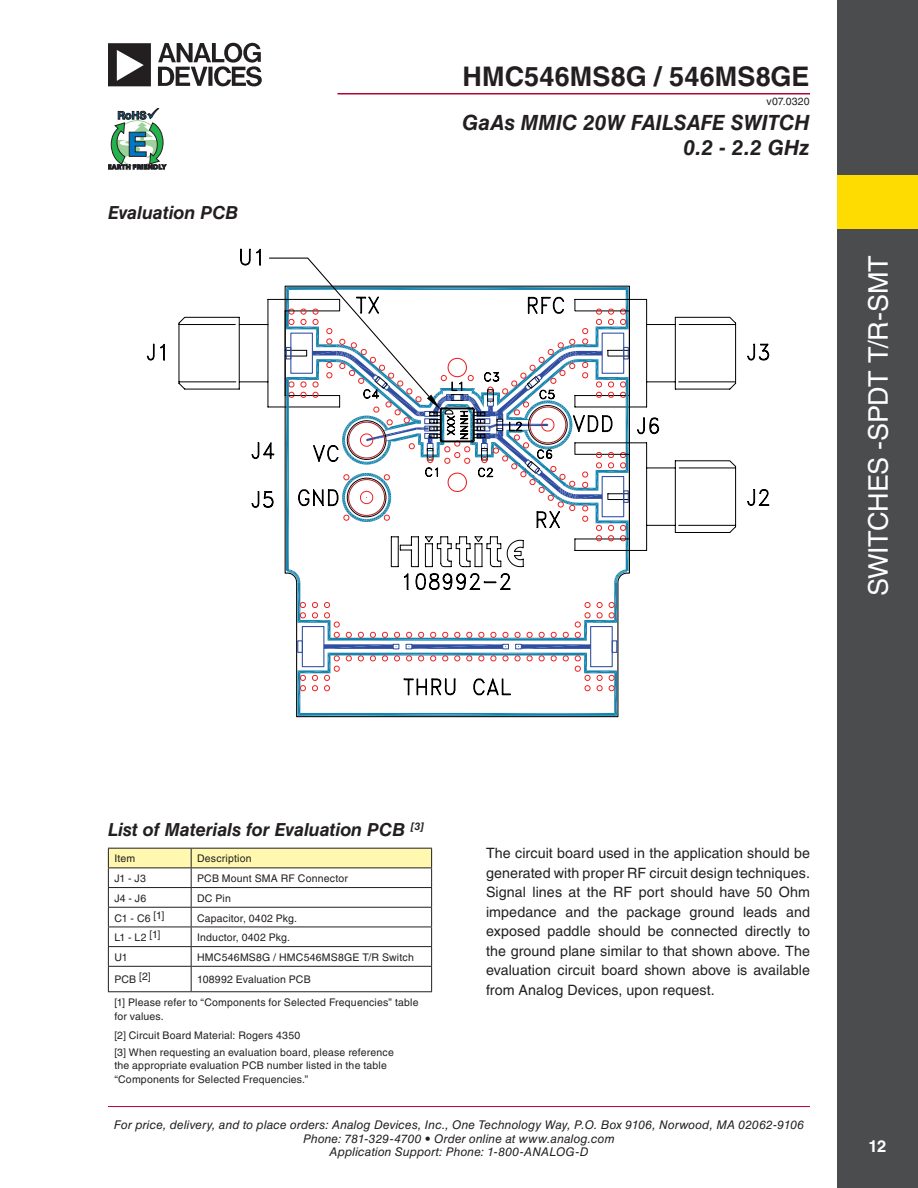
<style>
.page{position:relative;width:918px;height:1188px;background:#fff}
.page>*{position:absolute;margin:0;border:0;box-sizing:border-box;transform-origin:0 0}
.t1{font:27px "Helvetica LT Std";letter-spacing:-.015em;color:#fff}
.t2{font:700 27px "Helvetica LT Std";letter-spacing:.005em;color:#231f20}
.t3{font:italic 700 21px/25.2px "Helvetica LT Std";color:#231f20;text-align:right}
.t4{font:italic 700 18px "Helvetica LT Std";letter-spacing:-.005em;color:#231f20}
.t5{font:700 16.5px "Helvetica LT Std";color:#fff}
.t6{font:14.25px/19.5px "Helvetica LT Std";letter-spacing:.005em;color:#231f20;text-align:justify}
.t7{font:italic 12px/13.5px "Helvetica LT Std";letter-spacing:.01em;color:#231f20;text-align:center}
.t8{font:10.5px/13.5px "Helvetica LT Std";letter-spacing:.015em;color:#231f20}
</style>
<div class="page">
<div style="left:837px;top:0;width:81px;height:1188px;background:#4b4c4d"></div>
<hr style="left:108px;top:1106px;width:702px;height:1px;background:#b30437">
<hr style="left:338px;top:93px;width:472px;height:1px;background:#b30437">
<div style="left:837px;top:175px;width:81px;height:54px;background:#ffdc01"></div>
<svg style="left:108px;top:43px;width:154px;height:43px"></svg>
<svg style="left:108px;top:108px;width:58px;height:61px"></svg>
<svg style="left:108px;top:848px;width:324px;height:144px"></svg>
<hr style="left:108px;top:992px;width:83px;height:1px;background:#231f20">
<hr style="left:191px;top:992px;width:241px;height:1px;background:#231f20">
<svg style="left:146px;top:343px;width:624px;height:163px"></svg>
<svg style="left:178px;top:316px;width:559px;height:400px"></svg>
<svg style="left:240px;top:248px;width:420px;height:260px"></svg>
<p class="t4" style="left:108px;top:201px;width:132px">Evaluation PCB</p>
<h1 class="t2" style="left:463px;top:60px;width:349px">HMC546MS8G / 546MS8GE</h1>
<p class="t8" style="left:766px;top:94px;width:45px">v07.0320</p>
<h2 class="t3" style="left:462px;top:109px;width:349px">GaAs MMIC 20W FAILSAFE SWITCH<br>0.2 - 2.2 GHz</h2>
<h1 class="t1" style="left:863px;top:596px;width:342px;rotate:-90deg">SWITCHES -SPDT T/R-SMT</h1>
<p class="t4" style="left:108px;top:819px;width:318px">List of Materials for Evaluation PCB <sup>[3]</sup></p>
<p class="t8" style="left:114px;top:852px;width:22px">Item</p>
<p class="t8" style="left:197px;top:852px;width:56px">Description</p>
<p class="t8" style="left:114px;top:872px;width:33px">J1 - J3</p>
<p class="t8" style="left:197px;top:872px;width:152px">PCB Mount SMA RF Connector</p>
<p class="t8" style="left:114px;top:891px;width:33px">J4 - J6</p>
<p class="t8" style="left:197px;top:891px;width:35px">DC Pin</p>
<p class="t8" style="left:114px;top:911px;width:52px">C1 - C6 [1]</p>
<p class="t8" style="left:197px;top:911px;width:101px">Capacitor, 0402 Pkg.</p>
<p class="t8" style="left:114px;top:931px;width:48px">L1 - L2 [1]</p>
<p class="t8" style="left:197px;top:931px;width:94px">Inductor, 0402 Pkg.</p>
<p class="t8" style="left:114px;top:950px;width:15px">U1</p>
<p class="t8" style="left:197px;top:950px;width:218px">HMC546MS8G / HMC546MS8GE T/R Switch</p>
<p class="t8" style="left:114px;top:972px;width:38px">PCB [2]</p>
<p class="t8" style="left:197px;top:973px;width:115px">108992 Evaluation PCB</p>
<p class="t8" style="left:114px;top:996px;width:306px">[1] Please refer to “Components for Selected Frequencies” table for values.</p>
<p class="t8" style="left:114px;top:1029px;width:187px">[2] Circuit Board Material: Rogers 4350</p>
<p class="t8" style="left:114px;top:1045px;width:281px">[3] When requesting an evaluation board, please reference the appropriate evaluation PCB number listed in the table “Components for Selected Frequencies.”</p>
<p class="t6" style="left:486px;top:843px;width:326px">The circuit board used in the application should be generated with proper RF circuit design techniques.<br>Signal lines at the RF port should have 50 Ohm impedance and the package ground leads and exposed paddle should be connected directly to the ground plane similar to that shown above. The evaluation circuit board shown above is available from Analog Devices, upon request.</p>
<p class="t7" style="left:114px;top:1118px;width:692px">For price, delivery, and to place orders: Analog Devices, Inc., One Technology Way, P.O. Box 9106, Norwood, MA 02062-9106<br>Phone: 781-329-4700 • Order online at www.analog.com<br>Application Support: Phone: 1-800-ANALOG-D</p>
<h3 class="t5" style="left:869px;top:1136px;width:19px">12</h3>
</div>
